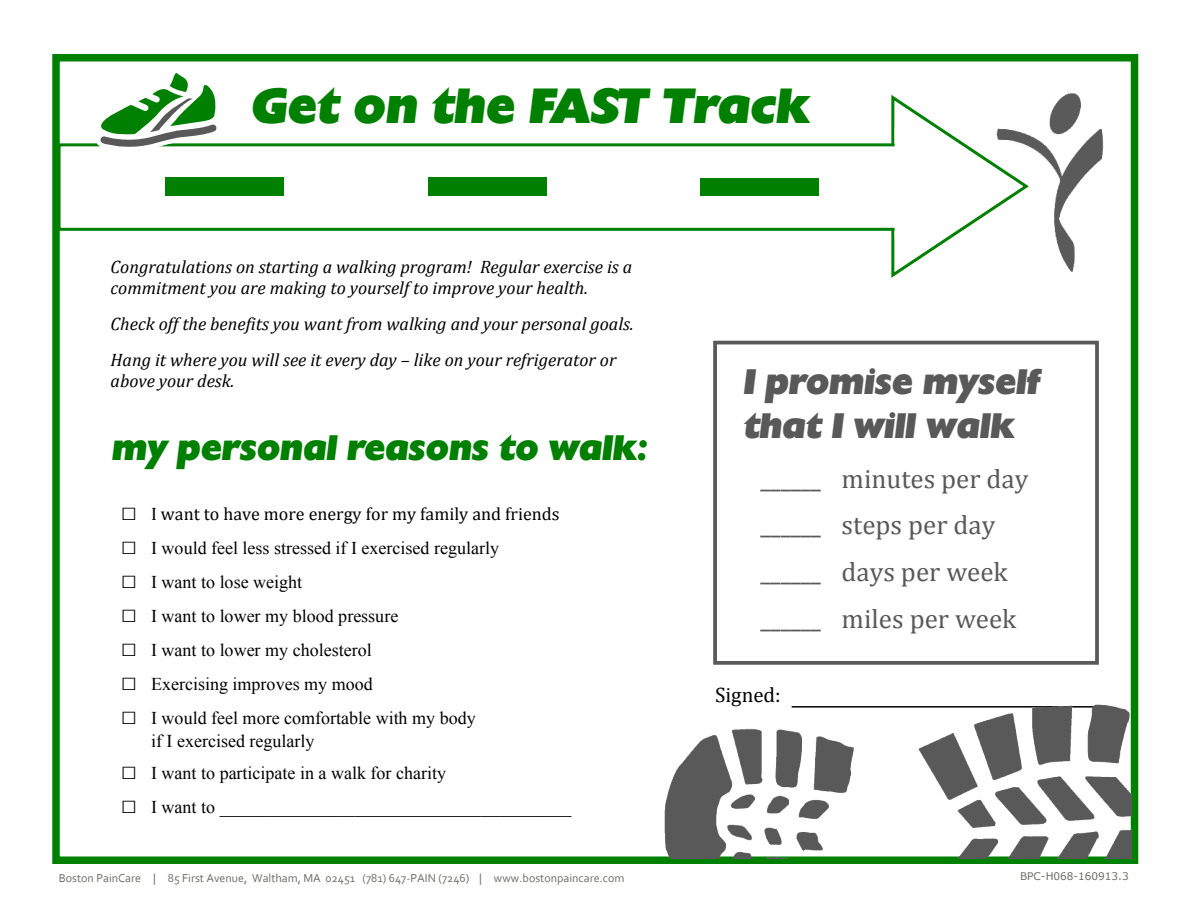
<style>
.page{position:relative;width:1188px;height:918px;background:#fff}
.page>*{position:absolute;margin:0;border:0;box-sizing:border-box;transform-origin:0 0}
.t1{font:italic 48px "Chanson Heavy SF Bold";color:#008000}
.t2{font:italic 34.35px/44.1px "Chanson Heavy SF Bold";color:#595959}
.t3{font:italic 34.35px "Chanson Heavy SF Bold";color:#008000}
.t4{font:27px/46.7px "Cambria";color:#595959}
.t5{font:21px "Cambria";color:#000}
.t6{font:18px/23px "Times New Roman";color:#000}
.t7{font:italic 18px/21px "Cambria";color:#000}
.t8{font:18px "Cambria";color:#000}
.t9{font:12px "Corbel";color:#6e6d68}
.t10{font:10.5px "Verdana";color:#6e6d68}
.s1{font-family:"Times New Roman";font-size:27px}
.s2{font-size:27px}
</style>
<div class="page">
<div style="left:52px;top:54px;width:1086px;height:810px;border:8px solid #008000"></div>
<svg style="left:891px;top:95px;width:105px;height:183px"></svg>
<svg style="left:58px;top:102px;width:843px;height:170px"></svg>
<div style="left:165px;top:178px;width:118px;height:18px;background:#008000"></div>
<div style="left:429px;top:178px;width:118px;height:18px;background:#008000"></div>
<div style="left:701px;top:178px;width:118px;height:18px;background:#008000"></div>
<img style="left:996px;top:93px;width:108px;height:179px">
<div style="left:713px;top:341px;width:386px;height:324px;background:#fff;border:4px solid #595959"></div>
<img style="left:656px;top:595px;width:475px;height:264px">
<div style="left:895px;top:128px;width:25px;height:110px;background:#fff"></div>
<svg style="left:89px;top:62px;width:138px;height:94px"></svg>
<h1 class="t1" style="left:250px;top:87px;width:560px">Get on the FAST Track</h1>
<p class="t7" style="left:111px;top:258px;width:523px">Congratulations on starting a walking program! Regular exercise is a commitment you are making to yourself to improve your health.</p>
<p class="t7" style="left:111px;top:307px;width:525px;line-height:36px">Check off the benefits you want from walking and your personal goals.<br>Hang it where you will see it every day – like on your refrigerator or</p>
<p class="t7" style="left:111px;top:372px;width:125px">above your desk.</p>
<h2 class="t3" style="left:111px;top:434px;width:537px">my personal reasons to walk:</h2>
<p class="t8" style="left:121px;top:506px;width:440px"><span class="s1">□</span> I want to have more energy for my family and friends</p>
<p class="t6" style="left:121px;top:538px;width:380px"><span class="s2">□</span> I would feel less stressed if I exercised regularly</p>
<p class="t6" style="left:121px;top:573px;width:183px"><span class="s2">□</span> I want to lose weight</p>
<p class="t6" style="left:121px;top:607px;width:279px"><span class="s2">□</span> I want to lower my blood pressure</p>
<p class="t6" style="left:121px;top:641px;width:253px"><span class="s2">□</span> I want to lower my cholesterol</p>
<p class="t6" style="left:121px;top:675px;width:254px"><span class="s2">□</span> Exercising improves my mood</p>
<p class="t6" style="left:151px;top:709px;width:326px;text-indent:-30px"><span class="s2">□</span> I would feel more comfortable with my body if I exercised regularly</p>
<p class="t6" style="left:121px;top:763px;width:327px"><span class="s2">□</span> I want to participate in a walk for charity</p>
<p class="t6" style="left:121px;top:797px;width:452px"><span class="s2">□</span> I want to _______________________________________</p>
<h2 class="t2" style="left:743px;top:363px;width:297px">I promise myself that I will walk</h2>
<h3 class="t4" style="left:761px;top:457px;width:269px">______ minutes per day ______ steps per day ______ days per week ______ miles per week</h3>
<p class="t5" style="left:715px;top:686px;width:67px">Signed:</p>
<p class="t9" style="left:59px;top:873px;width:567px">Boston PainCare | 85 First Avenue, Waltham, MA 02451 (781) 647-PAIN (7246) | www.bostonpaincare.com</p>
<p class="t10" style="left:1020px;top:872px;width:110px">BPC-H068-160913.3</p>
</div>
